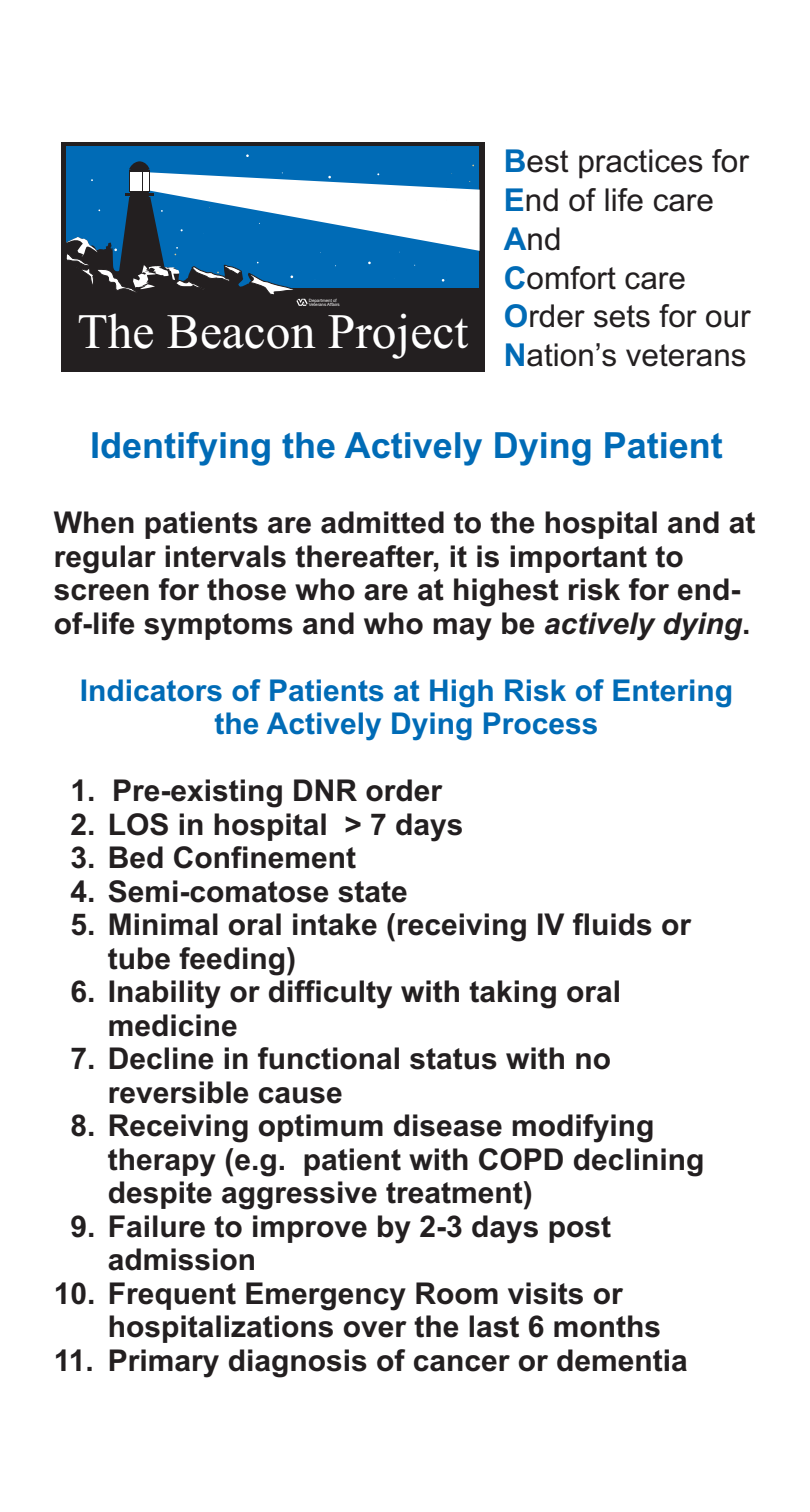
<style>
.page{position:relative;width:810px;height:1512px;background:#fff}
.page>*{position:absolute;margin:0;border:0;box-sizing:border-box;transform-origin:0 0}
.t1{font:49.5px "Times New Roman";color:#fff}
.t2{font:700 36px "Arial";color:#006bb6}
.t3{font:31.5px/38.7px "Arial";color:#231f20}
.t4{font:700 30px/33.6px "Arial";color:#231f20}
.t5{font:700 30px/33.6px "Arial";color:#006bb6;text-align:center}
.t6{font:4.5px/4.2px "Arial";color:#fff}
.s1{font-weight:700;color:#006bb6}
.s2{font-style:italic}
</style>
<div class="page">
<div style="left:61px;top:142px;width:424px;height:229px;background:#231f20"></div>
<div style="left:66px;top:147px;width:413px;height:141px;background:#006bb6"></div>
<svg style="left:66px;top:154px;width:414px;height:152px"></svg>
<p class="t6" style="left:309px;top:298px;width:32px">Department of<br>Veterans Affairs</p>
<h1 class="t1" style="left:78px;top:313px;width:392px">The Beacon Project</h1>
<p class="t3" style="left:504px;top:145px;width:248px"><span class="s1">B</span>est practices for<br><span class="s1">E</span>nd of life care<br><span class="s1">A</span>nd<br><span class="s1">C</span>omfort care<br><span class="s1">O</span>rder sets for our<br><span class="s1">N</span>ation’s veterans</p>
<p class="t2" style="left:90px;top:432px;width:634px">Identifying the Actively Dying Patient</p>
<p class="t4" style="left:54px;top:509px;width:703px">When patients are admitted to the hospital and at regular intervals thereafter, it is important to screen for those who are at highest risk for end&shy;of-life symptoms and who may be <span class="s2">actively dying</span>.</p>
<p class="t5" style="left:80px;top:676px;width:655px">Indicators of Patients at High Risk of Entering the Actively Dying Process</p>
<p class="t4" style="left:70px;top:777px;width:373px">1. Pre-existing DNR order</p>
<p class="t4" style="left:70px;top:810px;width:395px">2. LOS in hospital &gt; 7 days</p>
<p class="t4" style="left:70px;top:844px;width:287px">3. Bed Confinement</p>
<p class="t4" style="left:70px;top:877px;width:339px">4. Semi-comatose state</p>
<p class="t4" style="left:108px;top:911px;width:585px;text-indent:-37px">5. Minimal oral intake (receiving IV fluids or tube feeding)</p>
<p class="t4" style="left:108px;top:978px;width:515px;text-indent:-37px">6. Inability or difficulty with taking oral medicine</p>
<p class="t4" style="left:108px;top:1045px;width:505px;text-indent:-37px">7. Decline in functional status with no reversible cause</p>
<p class="t4" style="left:108px;top:1112px;width:598px;text-indent:-37px">8. Receiving optimum disease modifying therapy (e.g. patient with COPD declining despite aggressive treatment)</p>
<p class="t4" style="left:108px;top:1212px;width:505px;text-indent:-37px">9. Failure to improve by 2-3 days post admission</p>
<p class="t4" style="left:108px;top:1279px;width:555px;text-indent:-54px">10. Frequent Emergency Room visits or hospitalizations over the last 6 months</p>
<p class="t4" style="left:54px;top:1346px;width:636px">11. Primary diagnosis of cancer or dementia</p>
</div>
